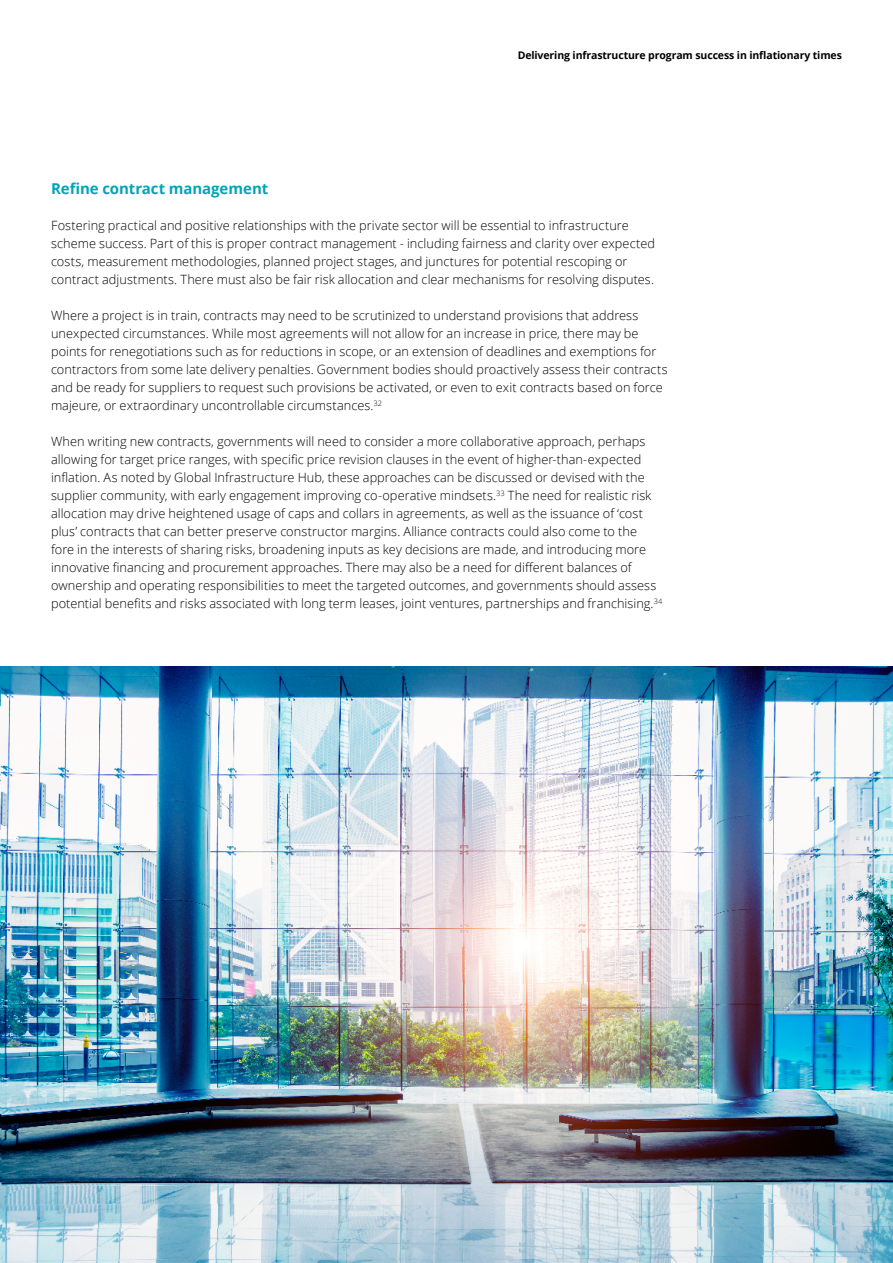
<style>
.page{position:relative;width:893px;height:1263px;background:#fff}
.page>*{position:absolute;margin:0;border:0;box-sizing:border-box;transform-origin:0 0}
.t1{font:700 15px "Open Sans";letter-spacing:-.005em;color:#00a5b8}
.t2{font:300 12.75px/18px "Open Sans";letter-spacing:.005em;color:#000}
.t3{font:700 10.5px "Open Sans";letter-spacing:-.01em;color:#000}
</style>
<div class="page">
<img style="left:0;top:667px;width:893px;height:596px">
<p class="t3" style="left:518px;top:48px;width:326px">Delivering infrastructure program success in inflationary times</p>
<p class="t1" style="left:51px;top:178px;width:219px">Refine contract management</p>
<p class="t2" style="left:51px;top:216px;width:606px">Fostering practical and positive relationships with the private sector will be essential to infrastructure scheme success. Part of this is proper contract management - including fairness and clarity over expected costs, measurement methodologies, planned project stages, and junctures for potential rescoping or contract adjustments. There must also be fair risk allocation and clear mechanisms for resolving disputes.</p>
<p class="t2" style="left:51px;top:306px;width:618px">Where a project is in train, contracts may need to be scrutinized to understand provisions that address unexpected circumstances. While most agreements will not allow for an increase in price, there may be points for renegotiations such as for reductions in scope, or an extension of deadlines and exemptions for contractors from some late delivery penalties. Government bodies should proactively assess their contracts and be ready for suppliers to request such provisions be activated, or even to exit contracts based on force majeure, or extraordinary uncontrollable circumstances.<sup>32</sup></p>
<p class="t2" style="left:51px;top:432px;width:613px">When writing new contracts, governments will need to consider a more collaborative approach, perhaps allowing for target price ranges, with specific price revision clauses in the event of higher-than-expected inflation. As noted by Global Infrastructure Hub, these approaches can be discussed or devised with the supplier community, with early engagement improving co-operative mindsets.<sup>33</sup> The need for realistic risk allocation may drive heightened usage of caps and collars in agreements, as well as the issuance of ‘cost plus’ contracts that can better preserve constructor margins. Alliance contracts could also come to the fore in the interests of sharing risks, broadening inputs as key decisions are made, and introducing more innovative financing and procurement approaches. There may also be a need for different balances of ownership and operating responsibilities to meet the targeted outcomes, and governments should assess potential benefits and risks associated with long term leases, joint ventures, partnerships and franchising.<sup>34</sup></p>
</div>
